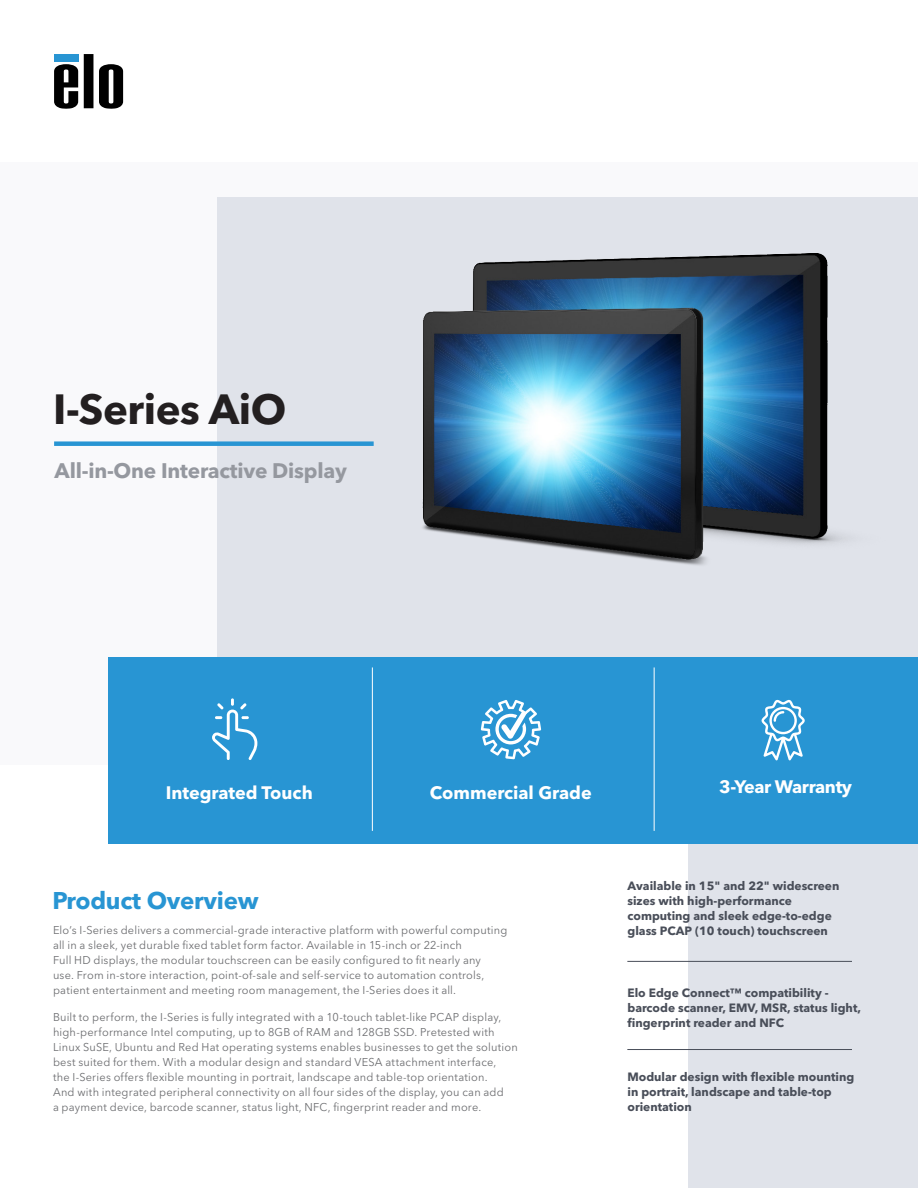
<style>
.page{position:relative;width:918px;height:1188px;background:#fff}
.page>*{position:absolute;margin:0;border:0;box-sizing:border-box;transform-origin:0 0}
.Section_Header{font:700 41.85px "Avenir Next LT Pro";letter-spacing:-.01em;color:#231f20}
.Section_Header-2{font:700 24px "Avenir Next LT Pro";letter-spacing:-.01em;color:#2895d3}
.Section_Header-3{font:700 20.85px "Avenir Next LT Pro";letter-spacing:-.01em;color:#95989f}
.t1{font:700 18px "Avenir Next LT Pro";color:#fff}
.t2{font:700 18px "Avenir Next LT Pro";letter-spacing:-.02em;color:#fff}
.Sidebar_bullets{font:700 12px/15px "Avenir Next LT Pro";color:#494e59}
.Body_Copy_-_Bullets{font:700 12px/15px "Avenir Next LT Pro";color:#494e59}
.Body_Copy{font:11.25px/15px "Avenir Next LT Pro";letter-spacing:.02em;color:#6c6d70}
</style>
<div class="page">
<div style="left:0;top:162px;width:918px;height:603px;background:#f9f9fb"></div>
<div style="left:217px;top:197px;width:701px;height:469px;background:#e0e3ea"></div>
<svg style="left:84px;top:54px;width:9px;height:54px"></svg>
<svg style="left:54px;top:64px;width:24px;height:45px"></svg>
<svg style="left:99px;top:64px;width:24px;height:45px"></svg>
<div style="left:54px;top:54px;width:24px;height:7px;background:#2895d3"></div>
<div style="left:688px;top:842px;width:230px;height:346px;background:#e0e3ea"></div>
<div style="left:108px;top:657px;width:810px;height:186px;background:#2895d3"></div>
<div style="left:54px;top:441px;width:320px;height:5px;background:#2895d3"></div>
<hr style="left:372px;top:667px;width:1px;height:164px;background:#fff">
<hr style="left:654px;top:667px;width:1px;height:164px;background:#fff">
<hr style="left:627px;top:961px;width:225px;height:1px;background:#494e59">
<hr style="left:627px;top:1049px;width:225px;height:1px;background:#494e59">
<svg style="left:212px;top:698px;width:45px;height:62px"></svg>
<svg style="left:481px;top:700px;width:60px;height:59px"></svg>
<svg style="left:762px;top:700px;width:43px;height:60px"></svg>
<img style="left:312px;top:253px;width:534px;height:312px">
<p class="Section_Header" style="left:53px;top:383px;width:235px">I-Series AiO</p>
<p class="Section_Header-3" style="left:55px;top:458px;width:294px">All-in-One Interactive Display</p>
<p class="t1" style="left:166px;top:781px;width:149px">Integrated Touch</p>
<p class="t1" style="left:430px;top:781px;width:163px">Commercial Grade</p>
<p class="t2" style="left:719px;top:775px;width:134px">3-Year Warranty</p>
<p class="Section_Header-2" style="left:52px;top:886px;width:208px">Product Overview</p>
<p class="Sidebar_bullets" style="left:627px;top:879px;width:214px">Available in 15" and 22" widescreen sizes with high-performance computing and sleek edge-to-edge glass PCAP (10 touch) touchscreen</p>
<p class="Body_Copy" style="left:53px;top:923px;width:456px">Elo’s I-Series delivers a commercial-grade interactive platform with powerful computing all in a sleek, yet durable fixed tablet form factor. Available in 15-inch or 22-inch<br>Full HD displays, the modular touchscreen can be easily configured to fit nearly any<br>use. From in-store interaction, point-of-sale and self-service to automation controls, patient entertainment and meeting room management, the I-Series does it all.</p>
<p class="Body_Copy" style="left:53px;top:1010px;width:466px">Built to perform, the I-Series is fully integrated with a 10-touch tablet-like PCAP display, high-performance Intel computing, up to 8GB of RAM and 128GB SSD. Pretested with Linux SuSE, Ubuntu and Red Hat operating systems enables businesses to get the solution best suited for them. With a modular design and standard VESA attachment interface,<br>the I-Series offers flexible mounting in portrait, landscape and table-top orientation.<br>And with integrated peripheral connectivity on all four sides of the display, you can add<br>a payment device, barcode scanner, status light, NFC, fingerprint reader and more.</p>
<p class="Sidebar_bullets" style="left:627px;top:985px;width:235px">Elo Edge Connect™ compatibility - barcode scanner, EMV, MSR, status light, fingerprint reader and NFC</p>
<p class="Body_Copy_-_Bullets" style="left:627px;top:1069px;width:228px">Modular design with flexible mounting in portrait, landscape and table-top orientation</p>
</div>
